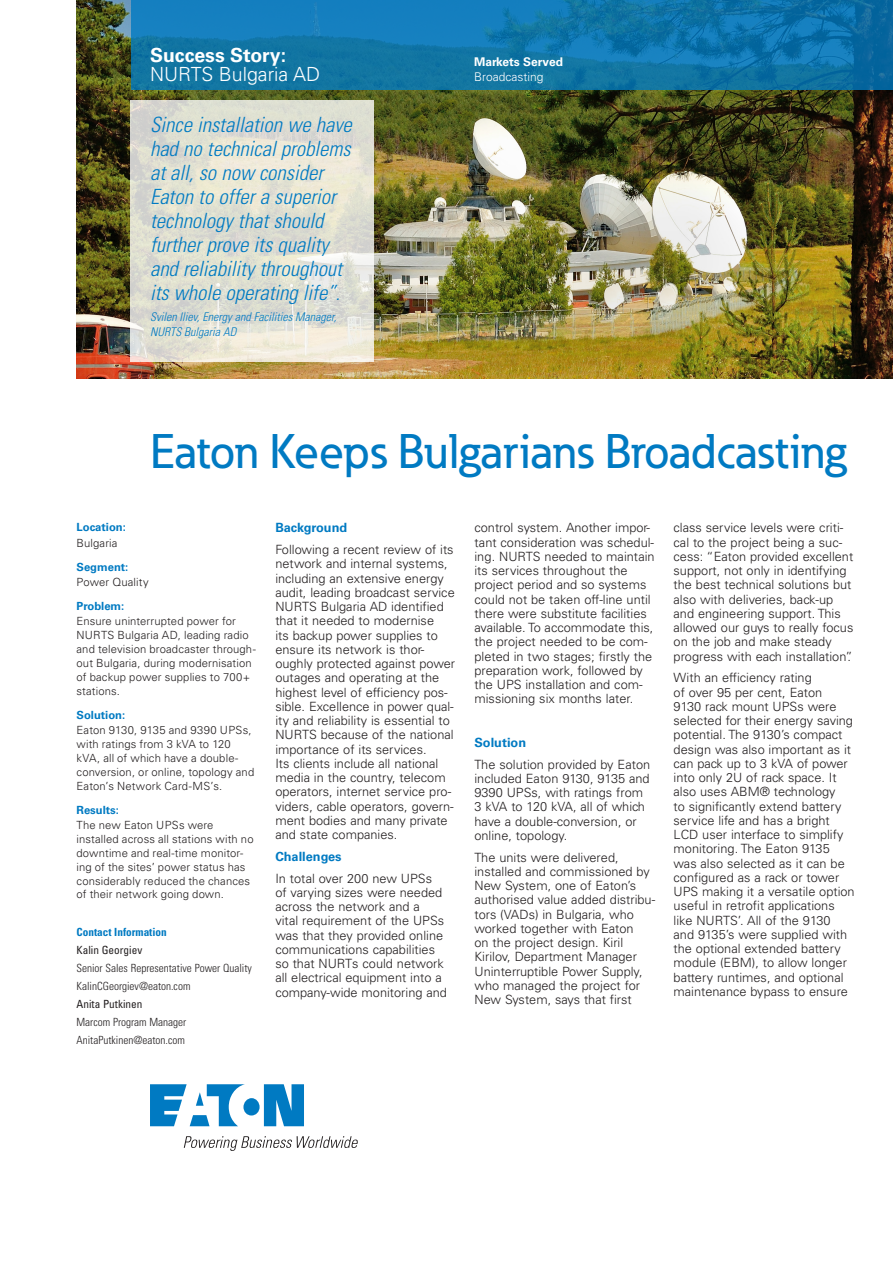
<style>
.page{position:relative;width:893px;height:1263px;background:#fff}
.page>*{position:absolute;margin:0;border:0;box-sizing:border-box;transform-origin:0 0}
._01_Headline___ADJ_C{font:500 48px "Eaton";color:#007ac2}
._01_Pull_Quote___ADJ{font:italic 300 condensed 21px/24px "Univers LT Std";color:#007ac2}
._00_Product__Line_1{font:300 19.5px/19.5px "Univers LT Std";color:#fff}
._02_Body__8_5_pt{font:300 12.75px/14.2px "Univers LT Std";color:#231f20}
._02_Body__8_5_pt-2{font:700 12.75px "Univers LT Std";color:#007ac2}
._02_Body_Head__8_5_p{font:700 12.75px "Univers LT Std";color:#007ac2}
._01_Pull_Quote_attri{font:italic 300 condensed 12px/15px "Univers LT Std";color:#007ac2}
._00_Parts_Model_List{font:700 12px "Univers LT Std";color:#fff}
._00_Parts_Model_List-2{font:300 12px "Univers LT Std";color:#fff}
._01_Highlight_body{font:300 11.25px/13.8px "Univers LT Std";letter-spacing:.01em;color:#231f20}
._02_Secondary_Body{font:300 condensed 11.25px "Univers LT Std";color:#231f20}
._01_Highlight_headin{font:700 11.25px "Univers LT Std";color:#007ac2}
._02_Secondary_Body-2{font:condensed 11.25px "Univers LT Std";color:#231f20}
._02_Secondary_Body_H{font:700 condensed 11.25px "Univers LT Std";color:#007ac2}
.s1{font-weight:700}
</style>
<div class="page">
<img style="left:77px;top:0;width:816px;height:378px">
<svg style="left:150px;top:1084px;width:154px;height:42px"></svg>
<svg style="left:184px;top:1136px;width:174px;height:15px"></svg>
<svg style="left:131px;top:101px;width:243px;height:261px;background:#e1e0d4"></svg>
<svg style="left:131px;top:0;width:762px;height:90px;background:#1076ab"></svg>
<p class="_00_Product__Line_1" style="left:150px;top:45px;width:172px"><span class="s1">Success Story:<br></span>NURTS Bulgaria AD</p>
<p class="_00_Parts_Model_List" style="left:474px;top:55px;width:90px">Markets Served</p>
<p class="_00_Parts_Model_List-2" style="left:474px;top:70px;width:71px">Broadcasting</p>
<p class="_01_Pull_Quote___ADJ" style="left:150px;top:113px;width:203px">Since installation we have had no technical problems at all, so now consider<br>Eaton to offer a superior technology that should further prove its quality and reliability throughout its whole operating life”.</p>
<p class="_01_Pull_Quote_attri" style="left:150px;top:310px;width:188px">Svilen Iliev, Energy and Facilities Manager,<br>NURTS Bulgaria AD</p>
<p class="_01_Headline___ADJ_C" style="left:150px;top:422px;width:698px">Eaton Keeps Bulgarians Broadcasting</p>
<p class="_01_Highlight_headin" style="left:77px;top:521px;width:51px">Location:</p>
<p class="_01_Highlight_body" style="left:77px;top:536px;width:43px">Bulgaria</p>
<p class="_01_Highlight_headin" style="left:77px;top:560px;width:53px">Segment:</p>
<p class="_01_Highlight_body" style="left:77px;top:575px;width:74px">Power Quality</p>
<p class="_01_Highlight_headin" style="left:77px;top:599px;width:49px">Problem:</p>
<p class="_01_Highlight_body" style="left:77px;top:614px;width:181px">Ensure uninterrupted power for<br>NURTS Bulgaria AD, leading radio and television broadcaster through&shy;out Bulgaria, during modernisation of backup power supplies to 700+ stations.</p>
<p class="_01_Highlight_headin" style="left:77px;top:708px;width:50px">Solution:</p>
<p class="_01_Highlight_body" style="left:77px;top:723px;width:179px">Eaton 9130, 9135 and 9390 UPSs, with ratings from 3 kVA to 120 kVA, all of which have a double&shy;conversion, or online, topology and<br>Eaton’s Network Card-MS’s.</p>
<p class="_01_Highlight_headin" style="left:77px;top:803px;width:44px">Results:</p>
<p class="_01_Highlight_body" style="left:77px;top:818px;width:179px">The new Eaton UPSs were installed across all stations with no downtime and real-time monitor&shy;ing of the sites’ power status has considerably reduced the chances of their network going down.</p>
<p class="_02_Secondary_Body_H" style="left:77px;top:925px;width:92px">Contact Information</p>
<p class="_02_Secondary_Body-2" style="left:77px;top:943px;width:67px">Kalin Georgiev</p>
<p class="_02_Secondary_Body" style="left:77px;top:961px;width:177px">Senior Sales Representative Power Quality</p>
<p class="_02_Secondary_Body" style="left:77px;top:979px;width:115px">KalinCGeorgiev@eaton.com</p>
<p class="_02_Secondary_Body-2" style="left:77px;top:997px;width:67px">Anita Putkinen</p>
<p class="_02_Secondary_Body" style="left:77px;top:1015px;width:111px">Marcom Program Manager</p>
<p class="_02_Secondary_Body" style="left:77px;top:1033px;width:110px">AnitaPutkinen@eaton.com</p>
<p class="_02_Body_Head__8_5_p" style="left:275px;top:520px;width:73px">Background</p>
<p class="_02_Body__8_5_pt" style="left:275px;top:542px;width:181px">Following a recent review of its network and internal systems, including an extensive energy audit, leading broadcast service<br>NURTS Bulgaria AD identified that it needed to modernise<br>its backup power supplies to ensure its network is thor&shy;oughly protected against power outages and operating at the highest level of efficiency pos&shy;sible. Excellence in power qual&shy;ity and reliability is essential to<br>NURTS because of the national importance of its services.<br>Its clients include all national media in the country, telecom operators, internet service pro&shy;viders, cable operators, govern&shy;ment bodies and many private and state companies.</p>
<p class="_02_Body__8_5_pt-2" style="left:275px;top:849px;width:68px">Challenges</p>
<p class="_02_Body__8_5_pt" style="left:275px;top:871px;width:173px">In total over 200 new UPSs<br>of varying sizes were needed across the network and a<br>vital requirement of the UPSs was that they provided online communications capabilities so that NURTs could network all electrical equipment into a company-wide monitoring and</p>
<p class="_02_Body__8_5_pt" style="left:474px;top:521px;width:182px">control system. Another impor&shy;tant consideration was schedul&shy;ing. NURTS needed to maintain its services throughout the project period and so systems could not be taken off-line until there were substitute facilities available. To accommodate this, the project needed to be com&shy;pleted in two stages; firstly the preparation work, followed by the UPS installation and com&shy;missioning six months later.</p>
<p class="_02_Body__8_5_pt-2" style="left:474px;top:735px;width:53px">Solution</p>
<p class="_02_Body__8_5_pt" style="left:474px;top:757px;width:177px">The solution provided by Eaton included Eaton 9130, 9135 and<br>9390 UPSs, with ratings from<br>3 kVA to 120 kVA, all of which have a double-conversion, or online, topology.</p>
<p class="_02_Body__8_5_pt" style="left:474px;top:850px;width:182px">The units were delivered, installed and commissioned by<br>New System, one of Eaton’s authorised value added distribu&shy;tors (VADs) in Bulgaria, who worked together with Eaton<br>on the project design. Kiril<br>Kirilov, Department Manager<br>Uninterruptible Power Supply, who managed the project for<br>New System, says that first</p>
<p class="_02_Body__8_5_pt" style="left:674px;top:521px;width:181px">class service levels were criti&shy;cal to the project being a suc&shy;cess: “Eaton provided excellent support, not only in identifying the best technical solutions but also with deliveries, back-up and engineering support. This allowed our guys to really focus on the job and make steady progress with each installation”.</p>
<p class="_02_Body__8_5_pt" style="left:674px;top:671px;width:183px">With an efficiency rating<br>of over 95 per cent, Eaton<br>9130 rack mount UPSs were selected for their energy saving potential. The 9130’s compact design was also important as it can pack up to 3 kVA of power into only 2U of rack space. It also uses ABM® technology<br>to significantly extend battery service life and has a bright<br>LCD user interface to simplify monitoring. The Eaton 9135 was also selected as it can be configured as a rack or tower<br>UPS making it a versatile option useful in retrofit applications like NURTS’. All of the 9130<br>and 9135’s were supplied with the optional extended battery module (EBM), to allow longer battery runtimes, and optional maintenance bypass to ensure</p>
</div>
